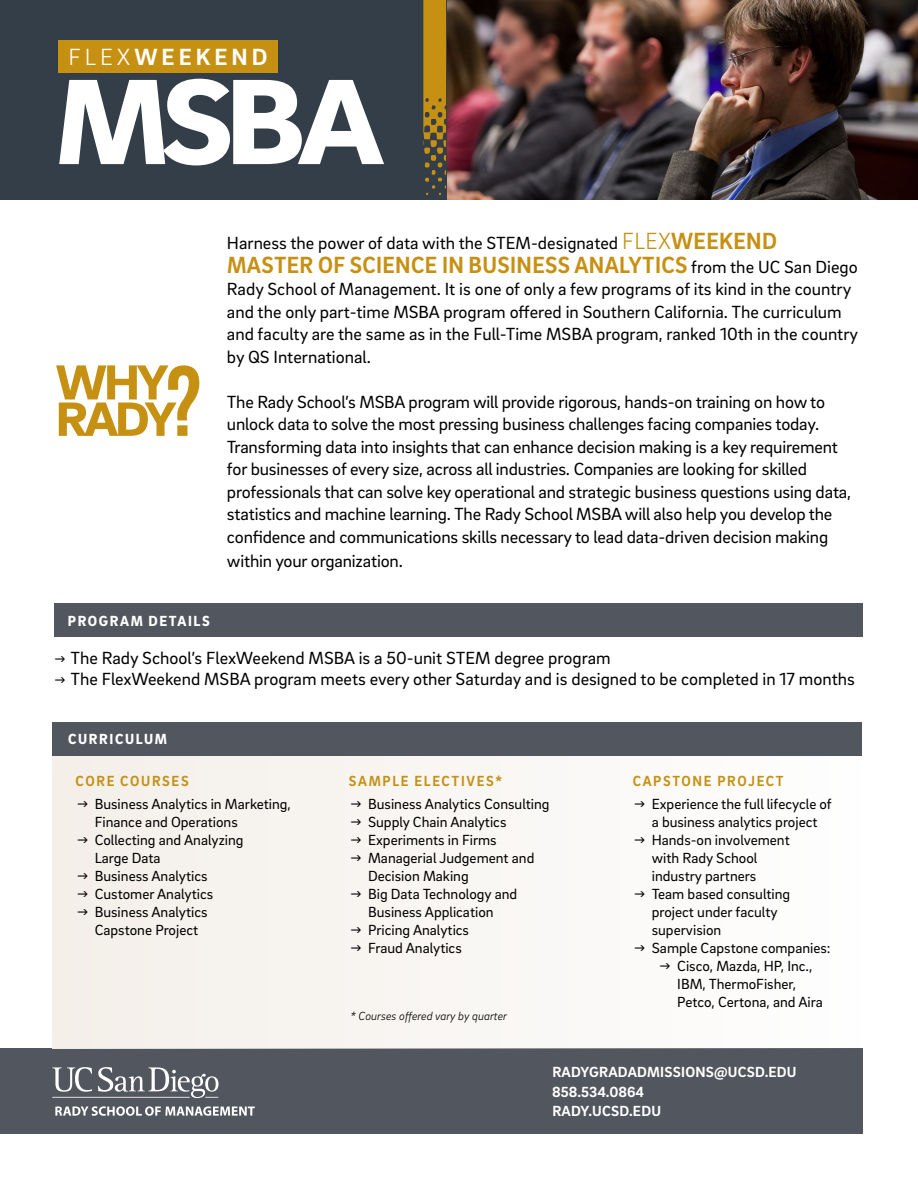
<style>
.page{position:relative;width:918px;height:1188px;background:#fff}
.page>*{position:absolute;margin:0;border:0;box-sizing:border-box;transform-origin:0 0}
.t1{font:900 124.5px "Brix Sans";color:#fff;scale:1.08 1}
.t2{font:700 24px "Brix Sans";letter-spacing:.015em;color:#c69113;scale:.95 1}
.t3{font:700 24px "Brix Sans";letter-spacing:.165em;color:#fff}
.t4{font:18px/22.6px "Brix Sans";letter-spacing:-.01em;color:#000}
.t5{font:15px/18px "Brix Sans";color:#000}
.t6{font:700 15px/19.5px "Brix Sans";letter-spacing:.015em;color:#fff}
.t7{font:700 15px "Brix Sans";letter-spacing:.115em;color:#c69113;scale:.95 1}
.t8{font:900 15px "Brix Sans";letter-spacing:.115em;color:#fff;scale:.95 1}
.t9{font:italic 300 12px "Brix Sans";color:#000}
.s1{font-weight:300}
.s2{font-weight:300;font-size:24px;color:#c69113}
.s3{font-weight:700;font-size:24px;color:#c69113}
.s4{font-weight:400;font-size:18px;color:#000}
</style>
<div class="page">
<img style="left:446px;top:0;width:472px;height:199px">
<div style="left:0;top:0;width:446px;height:199px;background:#343e48"></div>
<div style="left:0;top:1049px;width:862px;height:85px;background:#52565f"></div>
<div style="left:58px;top:40px;width:220px;height:33px;background:#c69113"></div>
<svg style="left:423px;top:0;width:23px;height:195px"></svg>
<div style="left:54px;top:603px;width:808px;height:34px;background:#52565f"></div>
<svg style="left:56px;top:365px;width:143px;height:71px"></svg>
<div style="left:52px;top:755px;width:810px;height:294px;background:#f9f6f3"></div>
<div style="left:52px;top:722px;width:810px;height:33px;background:#52565f"></div>
<svg style="left:52px;top:1067px;width:167px;height:31px"></svg>
<svg style="left:55px;top:1106px;width:200px;height:10px"></svg>
<h2 class="t3" style="left:69px;top:42px;width:200px"><span class="s1">FLEX</span>WEEKEND</h2>
<h1 class="t1" style="left:55px;top:40px;width:305px">MSBA</h1>
<p class="t8" style="left:68px;top:611px;width:151px">PROGRAM DETAILS</p>
<p class="t4" style="left:227px;top:231px;width:551px">Harness the power of data with the STEM-designated <span class="s2">FLEX</span><span class="s3">WEEKEND</span></p>
<h2 class="t2" style="left:227px;top:249px;width:665px">MASTER OF SCIENCE IN BUSINESS ANALYTICS <span class="s4">from the UC San Diego</span></h2>
<p class="t4" style="left:227px;top:277px;width:633px">Rady School of Management. It is one of only a few programs of its kind in the country and the only part-time MSBA program offered in Southern California. The curriculum and faculty are the same as in the Full-Time MSBA program, ranked 10th in the country by QS International.</p>
<p class="t4" style="left:227px;top:390px;width:626px">The Rady School’s MSBA program will provide rigorous, hands-on training on how to unlock data to solve the most pressing business challenges facing companies today.<br>Transforming data into insights that can enhance decision making is a key requirement for businesses of every size, across all industries. Companies are looking for skilled professionals that can solve key operational and strategic business questions using data, statistics and machine learning. The Rady School MSBA will also help you develop the confidence and communications skills necessary to lead data-driven decision making within your organization.</p>
<p class="t4" style="left:70px;top:647px;width:786px;line-height:21px">The Rady School’s FlexWeekend MSBA is a 50-unit STEM degree program<br>The FlexWeekend MSBA program meets every other Saturday and is designed to be completed in 17 months</p>
<p class="t8" style="left:68px;top:729px;width:106px">CURRICULUM</p>
<p class="t7" style="left:76px;top:771px;width:121px">CORE COURSES</p>
<p class="t5" style="left:95px;top:795px;width:198px">Business Analytics in Marketing,<br>Finance and Operations<br>Collecting and Analyzing<br>Large Data<br>Business Analytics<br>Customer Analytics<br>Business Analytics<br>Capstone Project</p>
<p class="t7" style="left:349px;top:772px;width:163px">SAMPLE ELECTIVES*</p>
<p class="t5" style="left:368px;top:795px;width:183px">Business Analytics Consulting<br>Supply Chain Analytics<br>Experiments in Firms<br>Managerial Judgement and<br>Decision Making<br>Big Data Technology and<br>Business Application<br>Pricing Analytics<br>Fraud Analytics</p>
<p class="t9" style="left:350px;top:1008px;width:158px">* Courses offered vary by quarter</p>
<p class="t7" style="left:633px;top:772px;width:161px">CAPSTONE PROJECT</p>
<p class="t5" style="left:652px;top:795px;width:182px">Experience the full lifecycle of</p>
<p class="t5" style="left:652px;top:813px;width:167px">a business analytics project</p>
<p class="t5" style="left:652px;top:831px;width:140px">Hands-on involvement</p>
<p class="t5" style="left:652px;top:849px;width:107px">with Rady School</p>
<p class="t5" style="left:652px;top:867px;width:106px">industry partners</p>
<p class="t5" style="left:652px;top:885px;width:140px">Team based consulting</p>
<p class="t5" style="left:652px;top:903px;width:127px">project under faculty</p>
<p class="t5" style="left:652px;top:921px;width:71px">supervision</p>
<p class="t5" style="left:652px;top:939px;width:180px">Sample Capstone companies:</p>
<p class="t5" style="left:677px;top:957px;width:137px">Cisco, Mazda, HP, Inc.,</p>
<p class="t5" style="left:677px;top:975px;width:121px">IBM, ThermoFisher,</p>
<p class="t5" style="left:677px;top:993px;width:147px">Petco, Certona, and Aira</p>
<p class="t6" style="left:552px;top:1062px;width:246px">RADYGRADADMISSIONS@UCSD.EDU<br>858.534.0864<br>RADY.UCSD.EDU</p>
</div>
